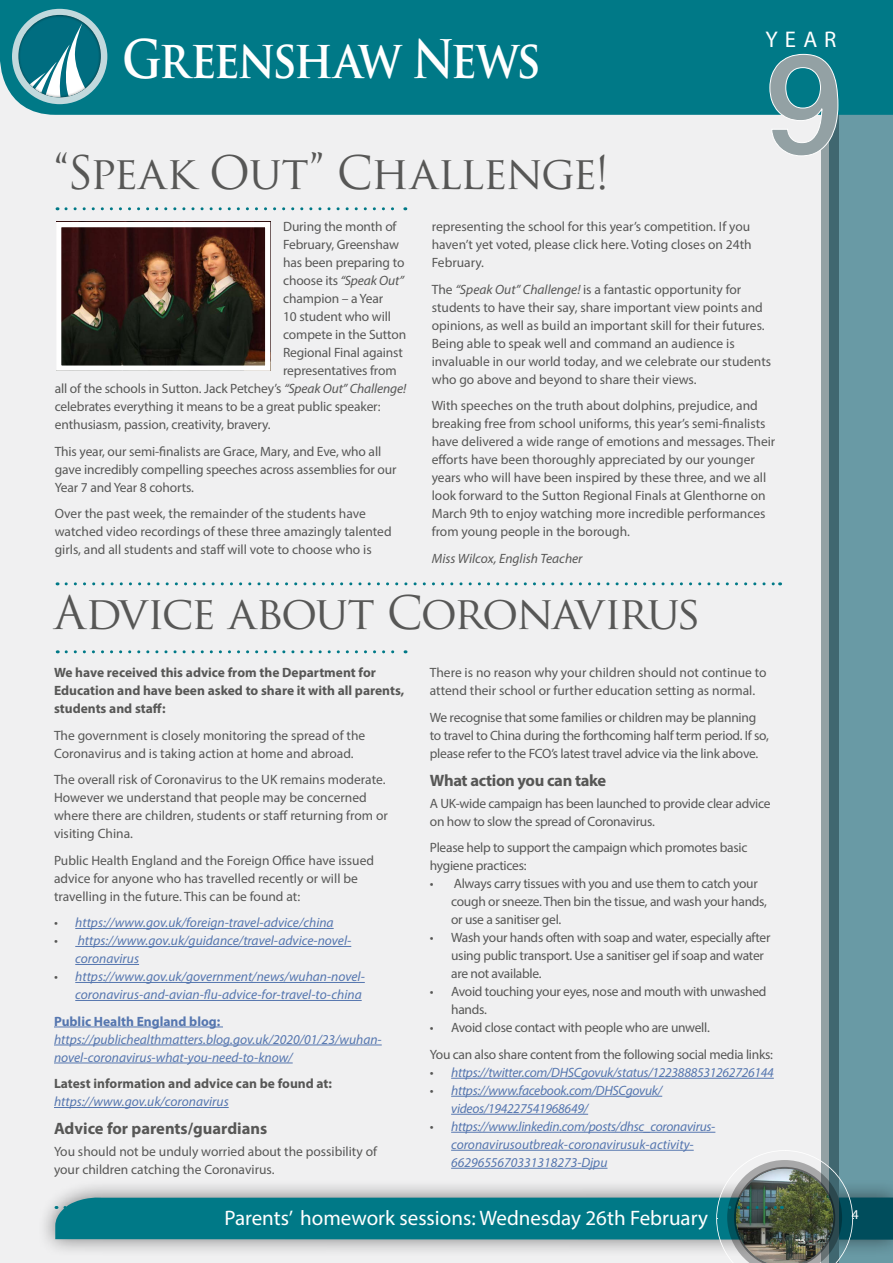
<style>
.page{position:relative;width:893px;height:1263px;background:#f0f0f1}
.page>*{position:absolute;margin:0;border:0;box-sizing:border-box;transform-origin:0 0}
.t1{font:700 51.75px "Trajan Pro";letter-spacing:-.055em;color:#fff;scale:.87 1}
.t2{font:45px "Trajan Pro";letter-spacing:-.045em;color:#575756}
.t3{font:22.8px "Myriad Pro";color:#fff}
.t4{font:21px "Myriad Pro";color:#fff}
.t5{font:700 16.5px "Myriad Pro";letter-spacing:-.01em;color:#575756}
.t6{font:13.5px/18px "Myriad Pro";letter-spacing:-.005em;color:#575756}
.t7{font:italic 13.5px/18px "Myriad Pro";color:#5576af}
.t8{font:700 13.5px/18px "Myriad Pro";color:#575756}
.t9{font:italic 13.5px/18px "Myriad Pro";letter-spacing:-.02em;color:#5576af}
.t10{font:italic 13.5px "Myriad Pro";color:#575756}
.t11{font:700 13.5px "Myriad Pro";color:#5576af}
.t12{font:13.5px "Myriad Pro";color:#fff}
.s1{font-style:normal}
.s2{font-style:italic}
.s3{color:#575756}
</style>
<div class="page">
<div style="left:37px;top:1178px;width:856px;height:80px;background:#000;opacity:.5"></div>
<div style="left:822px;top:6px;width:17px;height:1257px;background:#93a1a4"></div>
<svg style="left:829px;top:115px;width:64px;height:1035px;background:#5f8d98"></svg>
<div style="left:0;top:0;width:893px;height:115px;background:#007987"></div>
<div style="left:12px;top:9px;width:95px;height:95px;background:#c1d9dd;border-radius:50%"></div>
<div style="left:6px;top:3px;width:108px;height:95px;background:#000;opacity:.75"></div>
<svg style="left:769px;top:54px;width:69px;height:102px"></svg>
<svg style="left:55px;top:1150px;width:838px;height:113px"></svg>
<svg style="left:66px;top:207px;width:340px;height:3px"></svg>
<svg style="left:66px;top:582px;width:715px;height:3px"></svg>
<img style="left:62px;top:228px;width:202px;height:137px">
<div style="left:56px;top:222px;width:214px;height:149px;border:5px solid #fff"></div>
<hr style="left:75px;top:928px;width:259px;height:1px;background:#5576af">
<hr style="left:75px;top:946px;width:276px;height:1px;background:#5576af">
<hr style="left:75px;top:964px;width:64px;height:1px;background:#5576af">
<hr style="left:75px;top:982px;width:290px;height:1px;background:#5576af">
<hr style="left:75px;top:1000px;width:287px;height:1px;background:#5576af">
<hr style="left:54px;top:1027px;width:169px;height:1px;background:#5576af">
<hr style="left:54px;top:1045px;width:328px;height:1px;background:#5576af">
<hr style="left:54px;top:1063px;width:239px;height:1px;background:#5576af">
<hr style="left:54px;top:1107px;width:175px;height:1px;background:#5576af">
<hr style="left:451px;top:1078px;width:323px;height:1px;background:#5576af">
<hr style="left:451px;top:1096px;width:211px;height:1px;background:#5576af">
<hr style="left:451px;top:1114px;width:137px;height:1px;background:#5576af">
<hr style="left:451px;top:1132px;width:264px;height:1px;background:#5576af">
<hr style="left:451px;top:1150px;width:243px;height:1px;background:#5576af">
<hr style="left:451px;top:1168px;width:156px;height:1px;background:#5576af">
<svg style="left:66px;top:650px;width:340px;height:3px"></svg>
<h1 class="t1" style="left:122px;top:27px;width:483px">Greenshaw News</h1>
<h3 class="t3" style="left:765px;top:25px;width:73px">YEAR</h3>
<h2 class="t2" style="left:54px;top:144px;width:557px">“Speak Out” Challenge!</h2>
<p class="t6" style="left:283px;top:217px;width:115px">During the month of</p>
<p class="t6" style="left:283px;top:235px;width:117px">February, Greenshaw</p>
<p class="t6" style="left:283px;top:253px;width:123px">has been preparing to</p>
<p class="t10" style="left:283px;top:272px;width:122px"><span class="s1">choose its</span> “Speak Out”</p>
<p class="t6" style="left:283px;top:289px;width:102px">champion – a Year</p>
<p class="t6" style="left:283px;top:307px;width:109px">10 student who will</p>
<p class="t6" style="left:283px;top:325px;width:125px">compete in the Sutton</p>
<p class="t6" style="left:283px;top:343px;width:121px">Regional Final against</p>
<p class="t6" style="left:283px;top:361px;width:115px">representatives from</p>
<p class="t6" style="left:55px;top:379px;width:353px">all of the schools in Sutton. Jack Petchey’s <span class="s2">“Speak Out” Challenge!</span></p>
<p class="t6" style="left:55px;top:397px;width:327px">celebrates everything it means to be a great public speaker:</p>
<p class="t6" style="left:55px;top:415px;width:217px">enthusiasm, passion, creativity, bravery.</p>
<p class="t6" style="left:55px;top:442px;width:343px">This year, our semi-finalists are Grace, Mary, and Eve, who all gave incredibly compelling speeches across assemblies for our<br>Year 7 and Year 8 cohorts.</p>
<p class="t6" style="left:55px;top:504px;width:338px">Over the past week, the remainder of the students have watched video recordings of these three amazingly talented girls, and all students and staff will vote to choose who is</p>
<p class="t6" style="left:432px;top:217px;width:322px;text-align:justify">representing the school for this year’s competition. If you haven’t yet voted, please click here. Voting closes on 24th February.</p>
<p class="t6" style="left:432px;top:280px;width:341px">The <span class="s2">“Speak Out” Challenge!</span> is a fantastic opportunity for students to have their say, share important view points and opinions, as well as build an important skill for their futures.<br>Being able to speak well and command an audience is invaluable in our world today, and we celebrate our students who go above and beyond to share their views.</p>
<p class="t6" style="left:432px;top:396px;width:345px">With speeches on the truth about dolphins, prejudice, and breaking free from school uniforms, this year’s semi-finalists have delivered a wide range of emotions and messages. Their efforts have been thoroughly appreciated by our younger years who will have been inspired by these three, and we all look forward to the Sutton Regional Finals at Glenthorne on March 9th to enjoy watching more incredible performances from young people in the borough.</p>
<p class="t10" style="left:432px;top:550px;width:152px">Miss Wilcox, English Teacher</p>
<h2 class="t2" style="left:54px;top:584px;width:648px">Advice about Coronavirus</h2>
<p class="t8" style="left:54px;top:663px;width:352px">We have received this advice from the Department for<br>Education and have been asked to share it with all parents, students and staff:</p>
<p class="t6" style="left:54px;top:726px;width:313px">The government is closely monitoring the spread of the<br>Coronavirus and is taking action at home and abroad.</p>
<p class="t6" style="left:54px;top:770px;width:335px">The overall risk of Coronavirus to the UK remains moderate.<br>However we understand that people may be concerned where there are children, students or staff returning from or visiting China.</p>
<p class="t6" style="left:54px;top:851px;width:322px">Public Health England and the Foreign Office have issued advice for anyone who has travelled recently or will be travelling in the future. This can be found at:</p>
<p class="t7" style="left:54px;top:913px;width:281px"><span class="s3">•</span> https://www.gov.uk/foreign-travel-advice/china</p>
<p class="t7" style="left:75px;top:931px;width:278px;text-indent:-21px"><span class="s3">•</span> https://www.gov.uk/guidance/travel-advice-novel&shy;coronavirus</p>
<p class="t7" style="left:54px;top:967px;width:312px;text-align:right"><span class="s3">•</span> https://www.gov.uk/government/news/wuhan-novel&shy;coronavirus-and-avian-flu-advice-for-travel-to-china</p>
<p class="t11" style="left:54px;top:1012px;width:168px">Public Health England blog:</p>
<p class="t7" style="left:54px;top:1030px;width:329px">https://publichealthmatters.blog.gov.uk/2020/01/23/wuhan&shy;novel-coronavirus-what-you-need-to-know/</p>
<p class="t8" style="left:54px;top:1074px;width:280px">Latest information and advice can be found at:</p>
<p class="t7" style="left:54px;top:1092px;width:176px">https://www.gov.uk/coronavirus</p>
<p class="t5" style="left:54px;top:1118px;width:215px">Advice for parents/guardians</p>
<p class="t6" style="left:54px;top:1143px;width:325px">You should not be unduly worried about the possibility of your children catching the Coronavirus.</p>
<p class="t6" style="left:430px;top:663px;width:338px">There is no reason why your children should not continue to attend their school or further education setting as normal.</p>
<p class="t6" style="left:430px;top:708px;width:340px">We recognise that some families or children may be planning to travel to China during the forthcoming half term period. If so, please refer to the FCO’s latest travel advice via the link above.</p>
<p class="t5" style="left:430px;top:769px;width:178px">What action you can take</p>
<p class="t6" style="left:430px;top:794px;width:342px">A UK-wide campaign has been launched to provide clear advice on how to slow the spread of Coronavirus.</p>
<p class="t6" style="left:430px;top:838px;width:319px">Please help to support the campaign which promotes basic hygiene practices:</p>
<p class="t6" style="left:451px;top:874px;width:317px;text-indent:-21px">• Always carry tissues with you and use them to catch your cough or sneeze. Then bin the tissue, and wash your hands, or use a sanitiser gel.</p>
<p class="t6" style="left:451px;top:928px;width:321px;text-indent:-21px">• Wash your hands often with soap and water, especially after using public transport. Use a sanitiser gel if soap and water are not available.</p>
<p class="t6" style="left:451px;top:982px;width:317px;text-indent:-21px">• Avoid touching your eyes, nose and mouth with unwashed hands.</p>
<p class="t6" style="left:430px;top:1014px;width:345px;line-height:26.5px">• Avoid close contact with people who are unwell.<br>You can also share content from the following social media links:</p>
<p class="t9" style="left:430px;top:1063px;width:345px"><span class="s3">•</span> https://twitter.com/DHSCgovuk/status/1223888531262726144</p>
<p class="t9" style="left:451px;top:1081px;width:213px;text-indent:-21px"><span class="s3">•</span> https://www.facebook.com/DHSCgovuk/ videos/194227541968649/</p>
<p class="t7" style="left:451px;top:1117px;width:266px;text-indent:-21px"><span class="s3">•</span> https://www.linkedin.com/posts/dhsc_coronavirus&shy;coronavirusoutbreak-coronavirusuk-activity-<br>6629655670331318273-Djpu</p>
<h3 class="t4" style="left:224px;top:1205px;width:485px">Parents’ homework sessions: Wednesday 26th February</h3>
<p class="t12" style="left:852px;top:1206px;width:8px">4</p>
</div>
